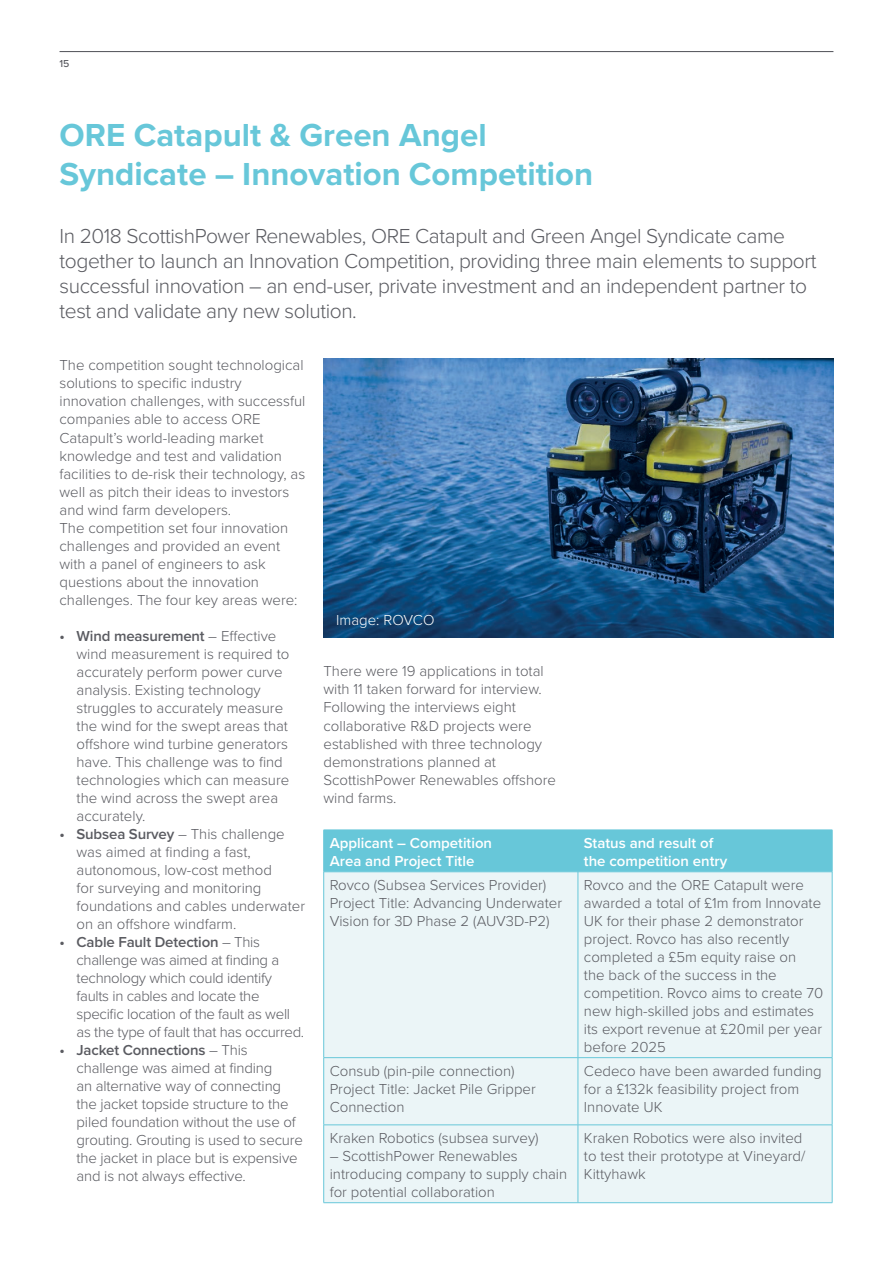
<style>
.page{position:relative;width:893px;height:1263px;background:#fff}
.page>*{position:absolute;margin:0;border:0;box-sizing:border-box;transform-origin:0 0}
.t1{font:700 33px/39.6px "Proxima Nova";color:#67c7d9}
.t2{font:300 21px/25.2px "Proxima Nova";letter-spacing:-.02em;color:#5a5b61}
.t3{font:300 15px/18px "Proxima Nova";color:#5a5b61}
.t4{font:300 15px/18px "Proxima Nova";letter-spacing:-.02em;color:#5a5b61}
.t5{font:600 15px/18px "Proxima Nova";color:#fff}
.t6{font:300 15px "Proxima Nova";color:#fff}
.t7{font:500 10.5px "Proxima Nova";color:#5a5b61}
.s1{font-weight:600}
</style>
<div class="page">
<hr style="left:60px;top:51px;width:773px;height:1px;background:#5a5b61">
<div style="left:324px;top:831px;width:508px;height:40px;background:#67c7d9"></div>
<div style="left:324px;top:872px;width:508px;height:330px;background:#ebf5f7"></div>
<hr style="left:323px;top:830px;width:255px;height:1px;background:#67c7d9">
<hr style="left:323px;top:830px;width:1px;height:41px;background:#67c7d9">
<hr style="left:578px;top:830px;width:254px;height:1px;background:#67c7d9">
<hr style="left:578px;top:830px;width:1px;height:41px;background:#67c7d9">
<hr style="left:832px;top:830px;width:1px;height:41px;background:#67c7d9">
<hr style="left:323px;top:871px;width:255px;height:1px;background:#67c7d9">
<hr style="left:323px;top:872px;width:1px;height:185px;background:#67c7d9">
<hr style="left:578px;top:871px;width:254px;height:1px;background:#67c7d9">
<hr style="left:578px;top:872px;width:1px;height:185px;background:#67c7d9">
<hr style="left:832px;top:872px;width:1px;height:185px;background:#67c7d9">
<hr style="left:323px;top:1057px;width:255px;height:1px;background:#67c7d9">
<hr style="left:323px;top:1058px;width:1px;height:67px;background:#67c7d9">
<hr style="left:578px;top:1057px;width:254px;height:1px;background:#67c7d9">
<hr style="left:578px;top:1058px;width:1px;height:67px;background:#67c7d9">
<hr style="left:832px;top:1058px;width:1px;height:67px;background:#67c7d9">
<hr style="left:323px;top:1124px;width:255px;height:1px;background:#67c7d9">
<hr style="left:323px;top:1125px;width:1px;height:77px;background:#67c7d9">
<hr style="left:578px;top:1124px;width:254px;height:1px;background:#67c7d9">
<hr style="left:578px;top:1125px;width:1px;height:77px;background:#67c7d9">
<hr style="left:832px;top:1125px;width:1px;height:77px;background:#67c7d9">
<hr style="left:323px;top:1202px;width:255px;height:1px;background:#67c7d9">
<hr style="left:578px;top:1202px;width:254px;height:1px;background:#67c7d9">
<img style="left:323px;top:359px;width:510px;height:278px">
<p class="t7" style="left:60px;top:56px;width:12px">15</p>
<p class="t1" style="left:60px;top:114px;width:535px">ORE Catapult &amp; Green Angel<br>Syndicate – Innovation Competition</p>
<p class="t2" style="left:60px;top:222px;width:758px">In 2018 ScottishPower Renewables, ORE Catapult and Green Angel Syndicate came together to launch an Innovation Competition, providing three main elements to support successful innovation – an end-user, private investment and an independent partner to test and validate any new solution.</p>
<p class="t3" style="left:60px;top:356px;width:247px">The competition sought technological solutions to specific industry innovation challenges, with successful companies able to access ORE Catapult’s world-leading market knowledge and test and validation facilities to de-risk their technology, as well as pitch their ideas to investors and wind farm developers.</p>
<p class="t3" style="left:60px;top:518px;width:240px">The competition set four innovation challenges and provided an event with a panel of engineers to ask questions about the innovation challenges. The four key areas were:</p>
<p class="t3" style="left:77px;top:626px;width:214px;text-indent:-17px"><span class="s1">• Wind measurement</span> – Effective wind measurement is required to accurately perform power curve analysis. Existing technology struggles to accurately measure the wind for the swept areas that offshore wind turbine generators have. This challenge was to find technologies which can measure the wind across the swept area accurately.</p>
<p class="t3" style="left:77px;top:824px;width:230px;text-indent:-17px"><span class="s1">• Subsea Survey</span> – This challenge was aimed at finding a fast, autonomous, low-cost method<br>for surveying and monitoring foundations and cables underwater on an offshore windfarm.</p>
<p class="t4" style="left:77px;top:932px;width:229px;text-indent:-17px"><span class="s1">• Cable Fault Detection</span> – This challenge was aimed at finding a technology which could identify faults in cables and locate the specific location of the fault as well as the type of fault that has occurred.</p>
<p class="t3" style="left:77px;top:1040px;width:228px;text-indent:-17px"><span class="s1">• Jacket Connections</span> – This challenge was aimed at finding<br>an alternative way of connecting the jacket topside structure to the piled foundation without the use of grouting. Grouting is used to secure the jacket in place but is expensive and is not always effective.</p>
<p class="t6" style="left:336px;top:608px;width:100px">Image: ROVCO</p>
<p class="t3" style="left:323px;top:662px;width:234px">There were 19 applications in total with 11 taken forward for interview.<br>Following the interviews eight collaborative R&amp;D projects were established with three technology demonstrations planned at<br>ScottishPower Renewables offshore wind farms.</p>
<p class="t5" style="left:330px;top:833px;width:164px">Applicant – Competition<br>Area and Project Title</p>
<p class="t5" style="left:584px;top:833px;width:145px">Status and result of the competition entry</p>
<p class="t3" style="left:330px;top:875px;width:218px">Rovco (Subsea Services Provider)</p>
<p class="t3" style="left:330px;top:893px;width:234px">Project Title: Advancing Underwater<br>Vision for 3D Phase 2 (AUV3D-P2)</p>
<p class="t3" style="left:584px;top:875px;width:241px">Rovco and the ORE Catapult were awarded a total of £1m from Innovate<br>UK for their phase 2 demonstrator project. Rovco has also recently completed a £5m equity raise on<br>the back of the success in the competition. Rovco aims to create 70 new high-skilled jobs and estimates its export revenue at £20mil per year before 2025</p>
<p class="t3" style="left:330px;top:1061px;width:186px">Consub (pin-pile connection)</p>
<p class="t3" style="left:330px;top:1079px;width:208px">Project Title: Jacket Pile Gripper<br>Connection</p>
<p class="t3" style="left:584px;top:1061px;width:239px">Cedeco have been awarded funding for a £132k feasibility project from<br>Innovate UK</p>
<p class="t3" style="left:330px;top:1128px;width:210px">Kraken Robotics (subsea survey)</p>
<p class="t3" style="left:330px;top:1146px;width:239px">– ScottishPower Renewables introducing company to supply chain for potential collaboration</p>
<p class="t3" style="left:584px;top:1128px;width:223px">Kraken Robotics were also invited to test their prototype at Vineyard/<br>Kittyhawk</p>
</div>
